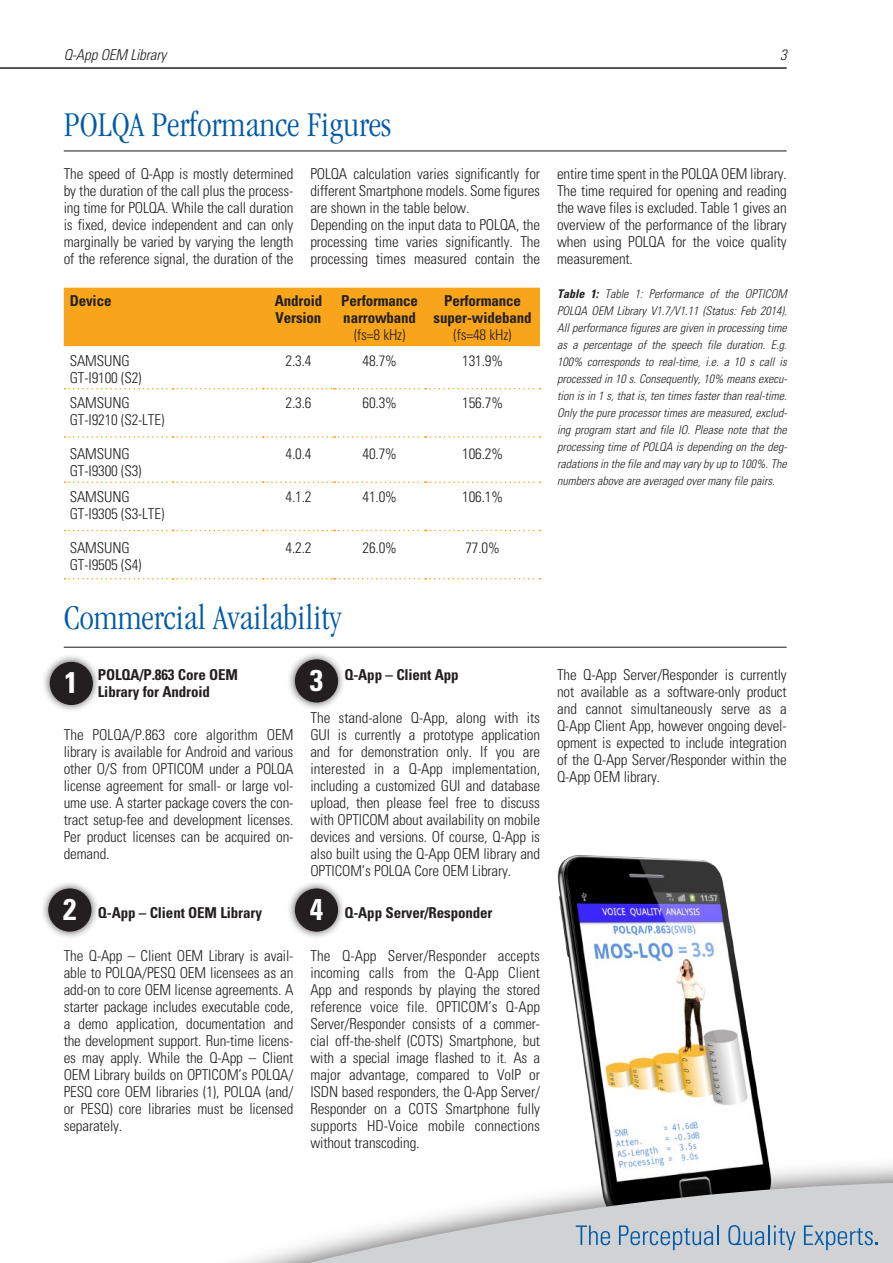
<style>
.page{position:relative;width:893px;height:1263px;background:#fff}
.page>*{position:absolute;margin:0;border:0;box-sizing:border-box;transform-origin:0 0}
.Head{font:300 condensed 36px "Garamond";color:#015aaa}
.t1{font:700 condensed 30px "Univers";color:#fff}
.t2{font:300 condensed 15px/17px "Univers";letter-spacing:-.01em;color:#231f20;text-align:justify}
.Subhead{font:700 condensed 15px/17px "Univers";letter-spacing:-.01em;color:#231f20}
.t3{font:italic 300 condensed 15px "Univers";letter-spacing:-.01em;color:#231f20}
.BU{font:italic 300 condensed 12px/17px "Univers";color:#231f20;text-align:justify}
.s1{font-weight:300}
.s2{font-weight:700}
</style>
<div class="page">
<hr style="left:0;top:67px;width:787px;height:2px;background:#231f20">
<img style="left:557px;top:855px;width:211px;height:299px">
<hr style="left:64px;top:647px;width:723px;height:1px;background:#231f20">
<div style="left:64px;top:288px;width:476px;height:58px;background:#f9a51b"></div>
<svg style="left:65px;top:388px;width:475px;height:1px"></svg>
<svg style="left:65px;top:436px;width:475px;height:2px"></svg>
<svg style="left:65px;top:481px;width:475px;height:2px"></svg>
<svg style="left:65px;top:530px;width:475px;height:1px"></svg>
<svg style="left:65px;top:578px;width:475px;height:1px"></svg>
<hr style="left:64px;top:150px;width:723px;height:1px;background:#231f20">
<div style="left:41px;top:881px;width:58px;height:59px;background:#231f20;opacity:.75"></div>
<div style="left:48px;top:888px;width:43px;height:44px;background:#231f20;border-radius:50%"></div>
<div style="left:287px;top:652px;width:59px;height:58px;background:#231f20;opacity:.75"></div>
<div style="left:295px;top:659px;width:43px;height:43px;background:#231f20;border-radius:50%"></div>
<div style="left:42px;top:654px;width:59px;height:59px;background:#231f20;opacity:.75"></div>
<div style="left:50px;top:662px;width:43px;height:43px;background:#231f20;border-radius:50%"></div>
<div style="left:287px;top:881px;width:59px;height:59px;background:#231f20;opacity:.75"></div>
<div style="left:295px;top:888px;width:43px;height:44px;background:#231f20;border-radius:50%"></div>
<img style="left:596px;top:1154px;width:297px;height:27px">
<svg style="left:239px;top:1181px;width:654px;height:82px;fill:#d1d2d4"></svg>
<svg style="left:619px;top:1225px;width:94px;height:25px;background:#a7bacb"></svg>
<hr style="left:717px;top:1225px;width:2px;height:20px;background:#015aaa">
<svg style="left:728px;top:1225px;width:36px;height:20px"></svg>
<hr style="left:768px;top:1225px;width:2px;height:20px;background:#015aaa">
<svg style="left:774px;top:1225px;width:22px;height:25px"></svg>
<svg style="left:804px;top:1225px;width:74px;height:25px;background:#a8bacb"></svg>
<svg style="left:576px;top:1225px;width:34px;height:20px"></svg>
<p class="t3" style="left:64px;top:45px;width:104px">Q-App OEM Library</p>
<p class="t3" style="left:780px;top:45px;width:8px">3</p>
<p class="Head" style="left:64px;top:105px;width:329px">POLQA Performance Figures</p>
<p class="t2" style="left:64px;top:165px;width:231px">The speed of Q-App is mostly determined by the duration of the call plus the process&shy;ing time for POLQA. While the call duration is fixed, device independent and can only marginally be varied by varying the length of the reference signal, the duration of the</p>
<p class="t2" style="left:310px;top:165px;width:231px">POLQA calculation varies significantly for different Smartphone models. Some figures are shown in the table below.</p>
<p class="t2" style="left:310px;top:216px;width:231px">Depending on the input data to POLQA, the processing time varies significantly. The processing times measured contain the</p>
<p class="Subhead" style="left:70px;top:292px;width:43px">Device</p>
<p class="Subhead" style="left:275px;top:292px;width:49px">Android<br>Version</p>
<p class="Subhead" style="left:341px;top:292px;width:78px;text-align:center">Performance narrowband <span class="s1">(fs=8 kHz)</span></p>
<p class="Subhead" style="left:434px;top:292px;width:100px;text-align:center">Performance super-wideband <span class="s1">(fs=48 kHz)</span></p>
<p class="t2" style="left:70px;top:352px;width:73px">SAMSUNG<br>GT-I9100 (S2)</p>
<p class="t2" style="left:285px;top:352px;width:28px">2.3.4</p>
<p class="t2" style="left:363px;top:352px;width:36px">48.7%</p>
<p class="t2" style="left:462px;top:352px;width:42px">131.9%</p>
<p class="t2" style="left:70px;top:394px;width:96px">SAMSUNG<br>GT-I9210 (S2-LTE)</p>
<p class="t2" style="left:285px;top:394px;width:28px">2.3.6</p>
<p class="t2" style="left:363px;top:394px;width:36px">60.3%</p>
<p class="t2" style="left:462px;top:394px;width:42px">156.7%</p>
<p class="t2" style="left:70px;top:445px;width:73px">SAMSUNG<br>GT-I9300 (S3)</p>
<p class="t2" style="left:285px;top:445px;width:28px">4.0.4</p>
<p class="t2" style="left:363px;top:445px;width:36px">40.7%</p>
<p class="t2" style="left:462px;top:445px;width:42px">106.2%</p>
<p class="t2" style="left:70px;top:488px;width:96px">SAMSUNG<br>GT-I9305 (S3-LTE)</p>
<p class="t2" style="left:285px;top:488px;width:28px">4.1.2</p>
<p class="t2" style="left:363px;top:488px;width:36px">41.0%</p>
<p class="t2" style="left:462px;top:488px;width:42px">106.1%</p>
<p class="t2" style="left:70px;top:539px;width:73px">SAMSUNG<br>GT-I9505 (S4)</p>
<p class="t2" style="left:285px;top:539px;width:28px">4.2.2</p>
<p class="t2" style="left:363px;top:539px;width:36px">26.0%</p>
<p class="t2" style="left:465px;top:539px;width:36px">77.0%</p>
<p class="Head" style="left:64px;top:598px;width:279px">Commercial Availability</p>
<p class="Subhead" style="left:98px;top:666px;width:142px">POLQA/P.863 Core OEM<br>Library for Android</p>
<p class="t2" style="left:64px;top:726px;width:231px">The POLQA/P.863 core algorithm OEM library is available for Android and various other O/S from OPTICOM under a POLQA license agreement for small- or large vol&shy;ume use. A starter package covers the con&shy;tract setup-fee and development licenses.<br>Per product licenses can be acquired on&shy;demand.</p>
<p class="Subhead" style="left:344px;top:666px;width:116px">Q-App – Client App</p>
<p class="t2" style="left:310px;top:709px;width:231px">The stand-alone Q-App, along with its GUI is currently a prototype application and for demonstration only. If you are interested in a Q-App implementation, including a customized GUI and database upload, then please feel free to discuss with OPTICOM about availability on mobile devices and versions. Of course, Q-App is also built using the Q-App OEM library and OPTICOM’s POLQA Core OEM Library.</p>
<p class="Subhead" style="left:344px;top:904px;width:149px">Q-App Server/Responder</p>
<p class="t2" style="left:310px;top:947px;width:231px">The Q-App Server/Responder accepts incoming calls from the Q-App Client App and responds by playing the stored reference voice file. OPTICOM’s Q-App Server/Responder consists of a commer&shy;cial off-the-shelf (COTS) Smartphone, but with a special image flashed to it. As a major advantage, compared to VoIP or ISDN based responders, the Q-App Server/ Responder on a COTS Smartphone fully supports HD-Voice mobile connections without transcoding.</p>
<p class="t1" style="left:65px;top:664px;width:15px">1</p>
<p class="t1" style="left:310px;top:662px;width:15px">3</p>
<p class="t1" style="left:63px;top:891px;width:15px">2</p>
<p class="t1" style="left:310px;top:891px;width:15px">4</p>
<p class="Subhead" style="left:98px;top:904px;width:166px">Q-App – Client OEM Library</p>
<p class="t2" style="left:64px;top:947px;width:231px">The Q-App – Client OEM Library is avail&shy;able to POLQA/PESQ OEM licensees as an add-on to core OEM license agreements. A starter package includes executable code, a demo application, documentation and the development support. Run-time licens&shy;es may apply. While the Q-App – Client OEM Library builds on OPTICOM’s POLQA/ PESQ core OEM libraries (1), POLQA (and/ or PESQ) core libraries must be licensed separately.</p>
<p class="t2" style="left:557px;top:165px;width:231px">entire time spent in the POLQA OEM library.<br>The time required for opening and reading the wave files is excluded. Table 1 gives an overview of the performance of the library when using POLQA for the voice quality measurement.</p>
<p class="BU" style="left:557px;top:285px;width:231px"><span class="s2">Table 1:</span> Table 1: Performance of the OPTICOM POLQA OEM Library V1.7/V1.11 (Status: Feb 2014).<br>All performance figures are given in processing time as a percentage of the speech file duration. E.g.<br>100% corresponds to real-time, i.e. a 10 s call is processed in 10 s. Consequently, 10% means execu&shy;tion is in 1 s, that is, ten times faster than real-time.<br>Only the pure processor times are measured, exclud&shy;ing program start and file IO. Please note that the processing time of POLQA is depending on the deg&shy;radations in the file and may vary by up to 100%. The numbers above are averaged over many file pairs.</p>
<p class="t2" style="left:557px;top:666px;width:231px">The Q-App Server/Responder is currently not available as a software-only product and cannot simultaneously serve as a Q-App Client App, however ongoing devel&shy;opment is expected to include integration of the Q-App Server/Responder within the Q-App OEM library.</p>
</div>
